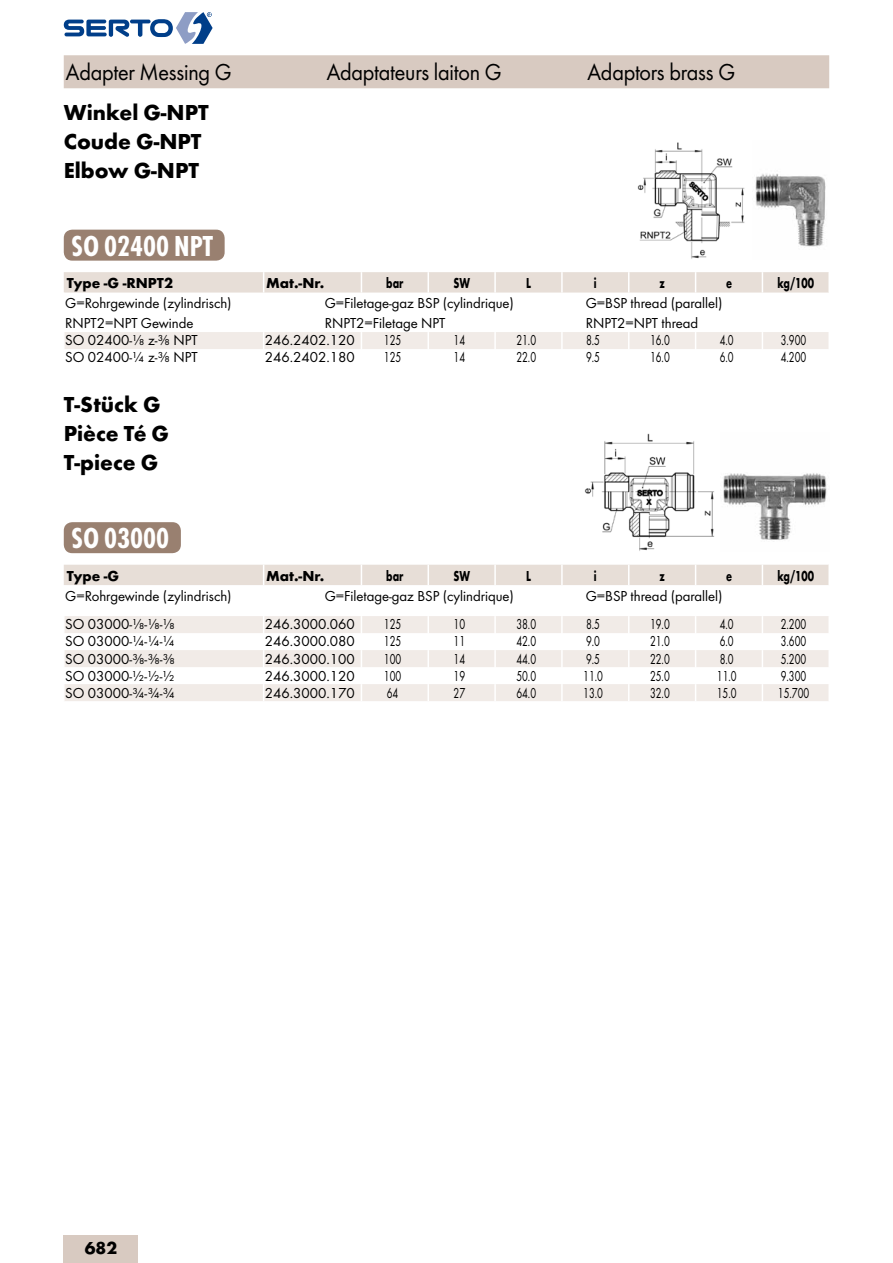
<style>
.page{position:relative;width:893px;height:1263px;background:#fff}
.page>*{position:absolute;margin:0;border:0;box-sizing:border-box;transform-origin:0 0}
.t1{font:700 30px "Futura Con";color:#fff}
.t2{font:24px "Futura Boo";letter-spacing:-.01em;color:#000;scale:.94 1}
.t3{font:700 22.5px/28.8px "Futura";color:#000}
.t4{font:700 18px "Futura";color:#000}
.t5{font:15px "Futura Boo";color:#000}
.t6{font:15px "Futura Boo";color:#000;scale:.7 1}
.t7{font:700 15px "Futura";color:#000}
.t8{font:700 15px "Futura";color:#000;scale:.7 1}
</style>
<div class="page">
<svg style="left:64px;top:12px;width:149px;height:32px"></svg>
<div style="left:63px;top:55px;width:767px;height:34px;background:#d8cac1"></div>
<svg style="left:63px;top:229px;width:766px;height:120px"></svg>
<hr style="left:828px;top:272px;width:2px;height:21px;background:#fff">
<img style="left:636px;top:142px;width:112px;height:117px">
<img style="left:752px;top:174px;width:77px;height:85px">
<div style="left:64px;top:230px;width:161px;height:31px;background:#998070;border-radius:9px"></div>
<svg style="left:63px;top:522px;width:766px;height:179px"></svg>
<hr style="left:828px;top:565px;width:2px;height:20px;background:#fff">
<img style="left:582px;top:433px;width:134px;height:119px">
<img style="left:721px;top:473px;width:108px;height:79px">
<div style="left:64px;top:522px;width:117px;height:31px;background:#998070;border-radius:9px"></div>
<div style="left:64px;top:1235px;width:74px;height:28px;background:#d8cac1"></div>
<h2 class="t2" style="left:66px;top:57px;width:178px">Adapter Messing G</h2>
<h2 class="t2" style="left:327px;top:57px;width:187px">Adaptateurs laiton G</h2>
<h2 class="t2" style="left:587px;top:57px;width:158px">Adaptors brass G</h2>
<h3 class="t3" style="left:64px;top:98px;width:147px">Winkel G-NPT<br>Coude G-NPT<br>Elbow G-NPT</h3>
<h1 class="t1" style="left:71px;top:228px;width:143px">SO 02400 NPT</h1>
<p class="t7" style="left:67px;top:274px;width:108px">Type -G -RNPT2</p>
<p class="t7" style="left:266px;top:274px;width:60px">Mat.-Nr.</p>
<p class="t8" style="left:386px;top:274px;width:26px">bar</p>
<p class="t8" style="left:453px;top:274px;width:25px">SW</p>
<p class="t8" style="left:526px;top:274px;width:9px">L</p>
<p class="t8" style="left:594px;top:274px;width:6px">i</p>
<p class="t8" style="left:659px;top:274px;width:9px">z</p>
<p class="t8" style="left:726px;top:274px;width:10px">e</p>
<p class="t8" style="left:777px;top:274px;width:54px">kg/100</p>
<p class="t5" style="left:65px;top:294px;width:168px">G=Rohrgewinde (zylindrisch)</p>
<p class="t5" style="left:325px;top:294px;width:191px">G=Filetage-gaz BSP (cylindrique)</p>
<p class="t5" style="left:586px;top:294px;width:138px">G=BSP thread (parallel)</p>
<p class="t5" style="left:65px;top:314px;width:130px">RNPT2=NPT Gewinde</p>
<p class="t5" style="left:325px;top:314px;width:122px">RNPT2=Filetage NPT</p>
<p class="t5" style="left:586px;top:314px;width:114px">RNPT2=NPT thread</p>
<p class="t5" style="left:65px;top:331px;width:134px">SO 02400-1/8 z-3/8 NPT</p>
<p class="t5" style="left:265px;top:331px;width:91px">246.2402.120</p>
<p class="t6" style="left:384px;top:331px;width:26px">125</p>
<p class="t6" style="left:454px;top:331px;width:18px">14</p>
<p class="t6" style="left:516px;top:331px;width:30px">21.0</p>
<p class="t6" style="left:586px;top:331px;width:21px">8.5</p>
<p class="t6" style="left:650px;top:331px;width:30px">16.0</p>
<p class="t6" style="left:720px;top:331px;width:21px">4.0</p>
<p class="t6" style="left:781px;top:331px;width:38px">3.900</p>
<p class="t5" style="left:65px;top:348px;width:134px">SO 02400-1/4 z-3/8 NPT</p>
<p class="t5" style="left:265px;top:348px;width:91px">246.2402.180</p>
<p class="t6" style="left:384px;top:348px;width:26px">125</p>
<p class="t6" style="left:454px;top:348px;width:18px">14</p>
<p class="t6" style="left:516px;top:348px;width:30px">22.0</p>
<p class="t6" style="left:586px;top:348px;width:21px">9.5</p>
<p class="t6" style="left:650px;top:348px;width:30px">16.0</p>
<p class="t6" style="left:720px;top:348px;width:21px">6.0</p>
<p class="t6" style="left:781px;top:348px;width:38px">4.200</p>
<h3 class="t3" style="left:64px;top:390px;width:107px">T-Stück G<br>Pièce Té G<br>T-piece G</h3>
<h1 class="t1" style="left:71px;top:521px;width:99px">SO 03000</h1>
<p class="t7" style="left:67px;top:566px;width:54px">Type -G</p>
<p class="t7" style="left:266px;top:566px;width:60px">Mat.-Nr.</p>
<p class="t8" style="left:386px;top:566px;width:26px">bar</p>
<p class="t8" style="left:453px;top:566px;width:25px">SW</p>
<p class="t8" style="left:526px;top:566px;width:9px">L</p>
<p class="t8" style="left:594px;top:566px;width:6px">i</p>
<p class="t8" style="left:659px;top:566px;width:9px">z</p>
<p class="t8" style="left:726px;top:566px;width:10px">e</p>
<p class="t8" style="left:777px;top:566px;width:54px">kg/100</p>
<p class="t5" style="left:65px;top:587px;width:168px">G=Rohrgewinde (zylindrisch)</p>
<p class="t5" style="left:325px;top:587px;width:191px">G=Filetage-gaz BSP (cylindrique)</p>
<p class="t5" style="left:586px;top:587px;width:138px">G=BSP thread (parallel)</p>
<p class="t5" style="left:65px;top:615px;width:111px">SO 03000-1/8-1/8-1/8</p>
<p class="t5" style="left:265px;top:615px;width:91px">246.3000.060</p>
<p class="t6" style="left:384px;top:615px;width:26px">125</p>
<p class="t6" style="left:454px;top:615px;width:18px">10</p>
<p class="t6" style="left:516px;top:615px;width:30px">38.0</p>
<p class="t6" style="left:586px;top:615px;width:21px">8.5</p>
<p class="t6" style="left:650px;top:615px;width:30px">19.0</p>
<p class="t6" style="left:720px;top:615px;width:21px">4.0</p>
<p class="t6" style="left:781px;top:615px;width:38px">2.200</p>
<p class="t5" style="left:65px;top:632px;width:111px">SO 03000-1/4-1/4-1/4</p>
<p class="t5" style="left:265px;top:632px;width:91px">246.3000.080</p>
<p class="t6" style="left:384px;top:632px;width:26px">125</p>
<p class="t6" style="left:454px;top:632px;width:18px">11</p>
<p class="t6" style="left:516px;top:632px;width:30px">42.0</p>
<p class="t6" style="left:586px;top:632px;width:21px">9.0</p>
<p class="t6" style="left:650px;top:632px;width:30px">21.0</p>
<p class="t6" style="left:720px;top:632px;width:21px">6.0</p>
<p class="t6" style="left:781px;top:632px;width:38px">3.600</p>
<p class="t5" style="left:65px;top:649px;width:111px">SO 03000-3/8-3/8-3/8</p>
<p class="t5" style="left:265px;top:649px;width:91px">246.3000.100</p>
<p class="t6" style="left:384px;top:649px;width:26px">100</p>
<p class="t6" style="left:454px;top:649px;width:18px">14</p>
<p class="t6" style="left:516px;top:649px;width:30px">44.0</p>
<p class="t6" style="left:586px;top:649px;width:21px">9.5</p>
<p class="t6" style="left:650px;top:649px;width:30px">22.0</p>
<p class="t6" style="left:720px;top:649px;width:21px">8.0</p>
<p class="t6" style="left:781px;top:649px;width:38px">5.200</p>
<p class="t5" style="left:65px;top:666px;width:111px">SO 03000-1/2-1/2-1/2</p>
<p class="t5" style="left:265px;top:666px;width:91px">246.3000.120</p>
<p class="t6" style="left:384px;top:666px;width:26px">100</p>
<p class="t6" style="left:454px;top:666px;width:18px">19</p>
<p class="t6" style="left:516px;top:666px;width:30px">50.0</p>
<p class="t6" style="left:583px;top:666px;width:30px">11.0</p>
<p class="t6" style="left:650px;top:666px;width:30px">25.0</p>
<p class="t6" style="left:717px;top:666px;width:30px">11.0</p>
<p class="t6" style="left:781px;top:666px;width:38px">9.300</p>
<p class="t5" style="left:65px;top:683px;width:111px">SO 03000-3/4-3/4-3/4</p>
<p class="t5" style="left:265px;top:683px;width:91px">246.3000.170</p>
<p class="t6" style="left:387px;top:683px;width:18px">64</p>
<p class="t6" style="left:454px;top:683px;width:18px">27</p>
<p class="t6" style="left:516px;top:683px;width:30px">64.0</p>
<p class="t6" style="left:583px;top:683px;width:30px">13.0</p>
<p class="t6" style="left:650px;top:683px;width:30px">32.0</p>
<p class="t6" style="left:717px;top:683px;width:30px">15.0</p>
<p class="t6" style="left:778px;top:683px;width:46px">15.700</p>
<p class="t4" style="left:85px;top:1237px;width:34px">682</p>
</div>
